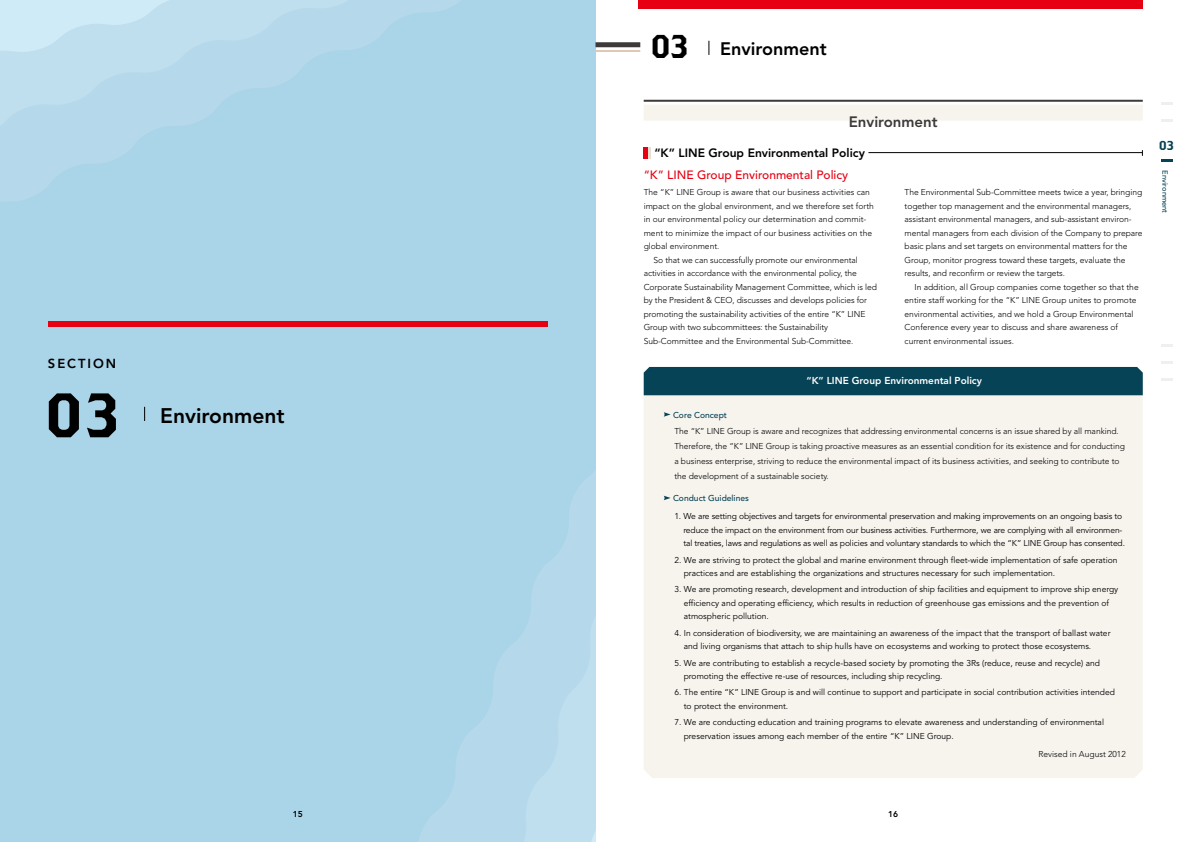
<style>
.page{position:relative;width:1191px;height:842px;background:#fff}
.page>*{position:absolute;margin:0;border:0;box-sizing:border-box;transform-origin:0 0}
.t1{font:62.7px "Brothers OT";color:#000}
.t2{font:33px "Brothers OT";color:#000}
.t3{font:800 21px "Avenir LT Std";color:#000}
.t4{font:800 18px "Avenir LT Std";color:#000}
.t5{font:800 15px "Avenir LT Std";color:#3e3a39}
.t6{font:800 13px "Avenir LT Std";letter-spacing:.15em;color:#000}
.t7{font:13px "Brothers OT";color:#074356}
.t8{font:800 12px "Avenir LT Std";color:#000}
.t9{font:500 12px "Avenir LT Std";color:#e60012}
.t10{font:800 10px "Avenir LT Std";color:#fff}
.t11{font:300 8.5px/13.5px "Avenir LT Std";letter-spacing:-.005em;color:#000}
.t12{font:8.5px/13.5px "Avenir LT Std";color:#000}
.t13{font:500 8.5px "Avenir LT Std";color:#074356}
.t14{font:800 8.5px "Avenir LT Std";color:#000}
.t15{font:500 7.5px "Avenir LT Std";color:#074356}
</style>
<div class="page">
<svg style="left:0;top:0;width:595px;height:842px;fill:#aad4e8"></svg>
<svg style="left:708px;top:41px;width:1px;height:14px"></svg>
<svg style="left:1161px;top:102px;width:11px;height:3px"></svg>
<svg style="left:1161px;top:119px;width:11px;height:3px"></svg>
<svg style="left:1161px;top:159px;width:11px;height:3px"></svg>
<svg style="left:1161px;top:344px;width:11px;height:3px"></svg>
<svg style="left:1161px;top:361px;width:11px;height:3px"></svg>
<svg style="left:1161px;top:378px;width:11px;height:3px"></svg>
<div style="left:638px;top:0;width:504px;height:9px;background:#e60012"></div>
<div style="left:48px;top:321px;width:499px;height:6px;background:#e60012"></div>
<svg style="left:144px;top:407px;width:1px;height:14px"></svg>
<hr style="left:643px;top:100px;width:499px;height:2px;background:#3e3a39">
<div style="left:643px;top:105px;width:499px;height:16px;background:#f7f4ee"></div>
<div style="left:643px;top:147px;width:5px;height:12px;background:#e60012"></div>
<svg style="left:648px;top:147px;width:3px;height:12px"></svg>
<hr style="left:868px;top:152px;width:274px;height:1px;background:#000">
<div style="left:643px;top:395px;width:499px;height:383px;background:#f7f4ee"></div>
<svg style="left:663px;top:412px;width:7px;height:5px"></svg>
<svg style="left:663px;top:496px;width:7px;height:4px"></svg>
<div style="left:643px;top:367px;width:499px;height:28px;background:#074356"></div>
<div style="left:595px;top:42px;width:45px;height:5px;background:#3e3a39"></div>
<hr style="left:595px;top:50px;width:45px;height:2px;background:#decab2">
<h3 class="t6" style="left:48px;top:356px;width:70px">SECTION</h3>
<h1 class="t1" style="left:43px;top:387px;width:81px">03</h1>
<h2 class="t2" style="left:649px;top:32px;width:42px">03</h2>
<h3 class="t4" style="left:720px;top:38px;width:108px">Environment</h3>
<h3 class="t3" style="left:160px;top:403px;width:126px">Environment</h3>
<h3 class="t5" style="left:848px;top:113px;width:90px">Environment</h3>
<h3 class="t8" style="left:654px;top:145px;width:212px">“K” LINE Group Environmental Policy</h3>
<h3 class="t9" style="left:643px;top:168px;width:206px">“K” LINE Group Environmental Policy</h3>
<p class="t11" style="left:643px;top:186px;width:228px">The “K” LINE Group is aware that our business activities can</p>
<p class="t11" style="left:643px;top:199px;width:232px">impact on the global environment, and we therefore set forth</p>
<p class="t11" style="left:643px;top:213px;width:224px">in our environmental policy our determination and commit-</p>
<p class="t11" style="left:643px;top:226px;width:230px">ment to minimize the impact of our business activities on the</p>
<p class="t11" style="left:643px;top:240px;width:77px">global environment.</p>
<p class="t11" style="left:653px;top:253px;width:206px">So that we can successfully promote our environmental</p>
<p class="t11" style="left:643px;top:267px;width:215px">activities in accordance with the environmental policy, the</p>
<p class="t11" style="left:643px;top:280px;width:235px">Corporate Sustainability Management Committee, which is led</p>
<p class="t11" style="left:643px;top:294px;width:225px">by the President &amp; CEO, discusses and develops policies for</p>
<p class="t11" style="left:643px;top:307px;width:223px">promoting the sustainability activities of the entire “K” LINE</p>
<p class="t11" style="left:643px;top:321px;width:186px">Group with two subcommittees: the Sustainability</p>
<p class="t11" style="left:643px;top:334px;width:211px">Sub-Committee and the Environmental Sub-Committee.</p>
<p class="t11" style="left:904px;top:186px;width:239px">The Environmental Sub-Committee meets twice a year, bringing together top management and the environmental managers, assistant environmental managers, and sub-assistant environ&shy;mental managers from each division of the Company to prepare basic plans and set targets on environmental matters for the Group, monitor progress toward these targets, evaluate the results, and reconfirm or review the targets.</p>
<p class="t11" style="left:904px;top:280px;width:236px;text-indent:10px">In addition, all Group companies come together so that the entire staff working for the “K” LINE Group unites to promote environmental activities, and we hold a Group Environmental Conference every year to discuss and share awareness of current environmental issues.</p>
<p class="t10" style="left:806px;top:375px;width:177px">“K” LINE Group Environmental Policy</p>
<p class="t13" style="left:673px;top:410px;width:56px">Core Concept</p>
<p class="t11" style="left:674px;top:424px;width:452px;line-height:15px">The “K” LINE Group is aware and recognizes that addressing environmental concerns is an issue shared by all mankind.<br>Therefore, the “K” LINE Group is taking proactive measures as an essential condition for its existence and for conducting a business enterprise, striving to reduce the environmental impact of its business activities, and seeking to contribute to the development of a sustainable society.</p>
<p class="t13" style="left:673px;top:493px;width:77px">Conduct Guidelines</p>
<p class="t12" style="left:683px;top:510px;width:443px;text-indent:-9px">1. We are setting objectives and targets for environmental preservation and making improvements on an ongoing basis to reduce the impact on the environment from our business activities. Furthermore, we are complying with all environmen&shy;tal treaties, laws and regulations as well as policies and voluntary standards to which the “K” LINE Group has consented.</p>
<p class="t12" style="left:684px;top:553px;width:435px;text-indent:-9px">2. We are striving to protect the global and marine environment through fleet-wide implementation of safe operation practices and are establishing the organizations and structures necessary for such implementation.</p>
<p class="t12" style="left:684px;top:583px;width:436px;text-indent:-9px">3. We are promoting research, development and introduction of ship facilities and equipment to improve ship energy efficiency and operating efficiency, which results in reduction of greenhouse gas emissions and the prevention of atmospheric pollution.</p>
<p class="t12" style="left:684px;top:626px;width:428px;text-indent:-9px">4. In consideration of biodiversity, we are maintaining an awareness of the impact that the transport of ballast water and living organisms that attach to ship hulls have on ecosystems and working to protect those ecosystems.</p>
<p class="t12" style="left:684px;top:656px;width:418px;text-indent:-9px">5. We are contributing to establish a recycle-based society by promoting the 3Rs (reduce, reuse and recycle) and promoting the effective re-use of resources, including ship recycling.</p>
<p class="t12" style="left:684px;top:686px;width:433px;text-indent:-9px">6. The entire “K” LINE Group is and will continue to support and participate in social contribution activities intended to protect the environment.</p>
<p class="t12" style="left:684px;top:716px;width:422px;text-indent:-9px">7. We are conducting education and training programs to elevate awareness and understanding of environmental preservation issues among each member of the entire “K” LINE Group.</p>
<p class="t11" style="left:1038px;top:747px;width:89px">Revised in August 2012</p>
<h3 class="t7" style="left:1158px;top:140px;width:17px">03</h3>
<p class="t15" style="left:1169px;top:170px;width:45px;rotate:90deg">Environment</p>
<p class="t14" style="left:293px;top:809px;width:12px">15</p>
<p class="t14" style="left:888px;top:809px;width:12px">16</p>
</div>
